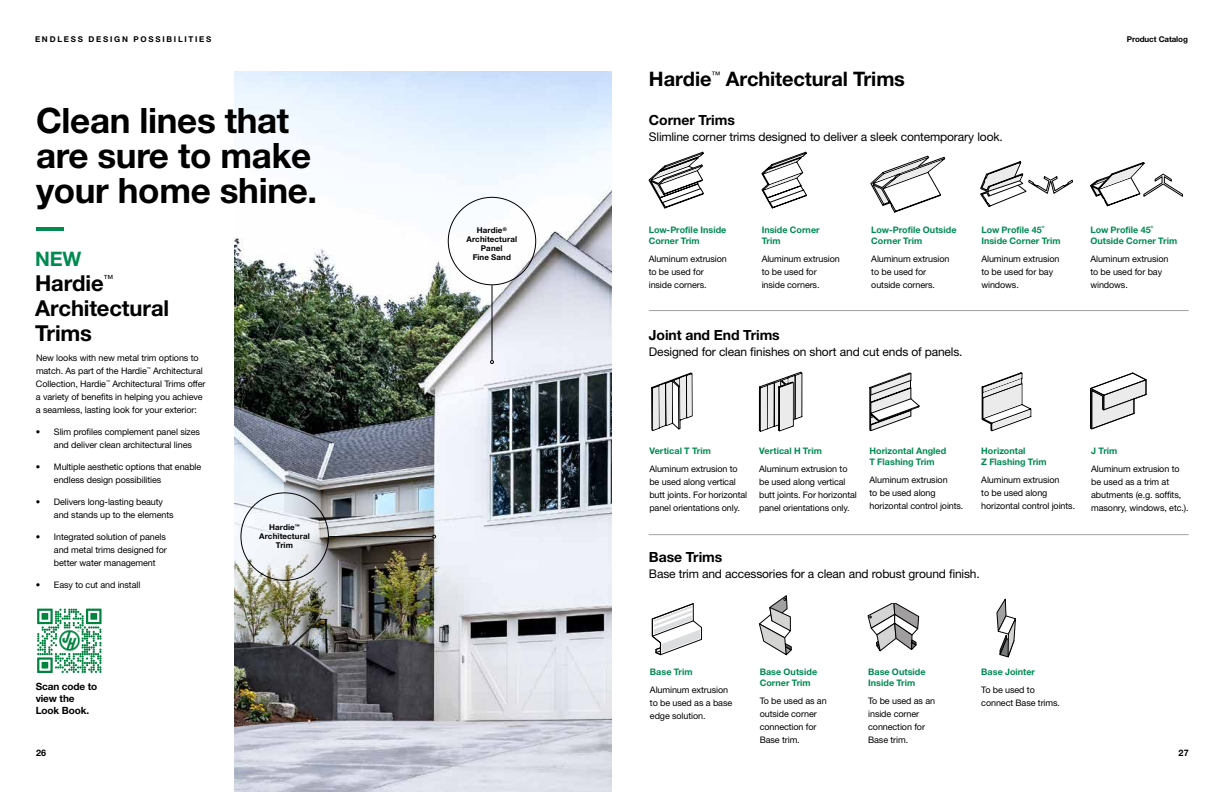
<style>
.page{position:relative;width:1224px;height:792px;background:#fff}
.page>*{position:absolute;margin:0;border:0;box-sizing:border-box;transform-origin:0 0}
.t1{font:700 35px/35px "Helvetica Neue LT Pro";letter-spacing:-.01em;color:#000}
.t2{font:700 22px/25px "Helvetica Neue LT Pro";letter-spacing:-.005em;color:#000}
.t3{font:700 20px "Helvetica Neue LT Pro";letter-spacing:-.005em;color:#000}
.t4{font:700 20px "Helvetica Neue LT Pro";color:#008a52}
.t5{font:700 14px "Helvetica Neue LT Pro";letter-spacing:-.005em;color:#000}
.t6{font:12px "Helvetica Neue LT Pro";letter-spacing:-.015em;color:#000}
.t7{font:700 10px/12px "Helvetica Neue LT Pro";letter-spacing:-.01em;color:#000}
.t8{font:9.9px "Helvetica Neue LT Pro";color:#000}
.t9{font:9px/13px "Helvetica Neue LT Pro";letter-spacing:-.01em;color:#000}
.t10{font:700 9px/11px "Helvetica Neue LT Pro";letter-spacing:.005em;color:#008a52}
.t11{font:700 9px "Helvetica Neue LT Pro";color:#000}
.t12{font:700 8px/9px "Helvetica Neue LT Pro";letter-spacing:.015em;color:#000;text-align:center}
.t13{font:700 8px "Helvetica Neue LT Pro";letter-spacing:.22em;color:#000}
.t14{font:700 8px "Helvetica Neue LT Pro";letter-spacing:-.01em;color:#000}
</style>
<div class="page">
<img style="left:234px;top:71px;width:378px;height:721px">
<hr style="left:492px;top:285px;width:1px;height:76px;background:#000">
<svg style="left:490px;top:360px;width:4px;height:4px"></svg>
<hr style="left:329px;top:536px;width:104px;height:1px;background:#000">
<hr style="left:36px;top:227px;width:28px;height:4px;background:#008a52">
<svg style="left:37px;top:609px;width:65px;height:64px"></svg>
<img style="left:58px;top:630px;width:22px;height:22px">
<svg style="left:1090px;top:372px;width:57px;height:58px"></svg>
<svg style="left:648px;top:152px;width:56px;height:57px"></svg>
<svg style="left:761px;top:152px;width:46px;height:57px"></svg>
<svg style="left:870px;top:156px;width:75px;height:57px"></svg>
<svg style="left:980px;top:161px;width:93px;height:46px"></svg>
<svg style="left:1090px;top:162px;width:93px;height:44px"></svg>
<svg style="left:651px;top:372px;width:42px;height:59px"></svg>
<svg style="left:759px;top:372px;width:44px;height:60px"></svg>
<svg style="left:759px;top:595px;width:33px;height:61px"></svg>
<svg style="left:981px;top:372px;width:50px;height:60px"></svg>
<svg style="left:651px;top:603px;width:51px;height:53px"></svg>
<svg style="left:869px;top:372px;width:51px;height:59px"></svg>
<svg style="left:868px;top:603px;width:51px;height:49px"></svg>
<hr style="left:649px;top:310px;width:540px;height:1px;background:#a0a1a0">
<hr style="left:649px;top:534px;width:540px;height:1px;background:#a0a1a0">
<svg style="left:996px;top:598px;width:20px;height:60px"></svg>
<p class="t13" style="left:35px;top:34px;width:178px">ENDLESS DESIGN POSSIBILITIES</p>
<p class="t14" style="left:1127px;top:34px;width:63px">Product Catalog</p>
<h1 class="t1" style="left:36px;top:102px;width:283px">Clean lines that are sure to make your home shine.</h1>
<h3 class="t4" style="left:35px;top:247px;width:48px">NEW</h3>
<h2 class="t2" style="left:35px;top:270px;width:70px">Hardie</h2>
<p class="t8" style="left:104px;top:273px;width:11px">™</p>
<h2 class="t2" style="left:35px;top:295px;width:136px">Architectural<br>Trims</h2>
<p class="t9" style="left:36px;top:351px;width:171px">New looks with new metal trim options to match. As part of the Hardie<sup>™</sup> Architectural Collection, Hardie<sup>™</sup> Architectural Trims offer a variety of benefits in helping you achieve a seamless, lasting look for your exterior:</p>
<p class="t9" style="left:54px;top:425px;width:148px;text-indent:-18px">• Slim profiles complement panel sizes and deliver clean architectural lines</p>
<p class="t9" style="left:54px;top:460px;width:149px;text-indent:-18px">• Multiple aesthetic options that enable endless design possibilities</p>
<p class="t9" style="left:54px;top:495px;width:121px;text-indent:-18px">• Delivers long-lasting beauty and stands up to the elements</p>
<p class="t9" style="left:54px;top:530px;width:114px;text-align:justify;text-indent:-18px">• Integrated solution of panels and metal trims designed for better water management</p>
<p class="t9" style="left:36px;top:578px;width:106px">• Easy to cut and install</p>
<p class="t7" style="left:36px;top:680px;width:63px">Scan code to view the<br>Look Book.</p>
<p class="t12" style="left:259px;top:523px;width:52px">Hardie<sup>™<br></sup>Architectural<br>Trim</p>
<p class="t12" style="left:466px;top:226px;width:52px">Hardie<sup>®<br></sup>Architectural<br>Panel<br>Fine Sand</p>
<h3 class="t3" style="left:649px;top:67px;width:64px">Hardie</h3>
<p class="t9" style="left:711px;top:68px;width:10px">™</p>
<h3 class="t3" style="left:726px;top:67px;width:181px">Architectural Trims</h3>
<h3 class="t5" style="left:649px;top:111px;width:87px">Corner Trims</h3>
<h3 class="t6" style="left:649px;top:129px;width:355px">Slimline corner trims designed to deliver a sleek contemporary look.</h3>
<p class="t10" style="left:649px;top:224px;width:79px">Low-Profile Inside<br>Corner Trim</p>
<p class="t9" style="left:649px;top:252px;width:80px">Aluminum extrusion to be used for inside corners.</p>
<p class="t10" style="left:762px;top:224px;width:60px">Inside Corner<br>Trim</p>
<p class="t9" style="left:762px;top:252px;width:80px">Aluminum extrusion to be used for inside corners.</p>
<p class="t10" style="left:871px;top:224px;width:87px">Low-Profile Outside<br>Corner Trim</p>
<p class="t9" style="left:871px;top:252px;width:80px">Aluminum extrusion to be used for outside corners.</p>
<h3 class="t5" style="left:649px;top:327px;width:132px">Joint and End Trims</h3>
<h3 class="t6" style="left:649px;top:345px;width:315px">Designed for clean finishes on short and cut ends of panels.</h3>
<p class="t10" style="left:981px;top:224px;width:81px">Low Profile 45˚<br>Inside Corner Trim</p>
<p class="t9" style="left:981px;top:252px;width:80px">Aluminum extrusion to be used for bay windows.</p>
<p class="t10" style="left:1090px;top:224px;width:88px">Low Profile 45˚<br>Outside Corner Trim</p>
<p class="t9" style="left:1090px;top:252px;width:80px">Aluminum extrusion to be used for bay windows.</p>
<p class="t10" style="left:649px;top:445px;width:63px">Vertical T Trim</p>
<p class="t9" style="left:649px;top:462px;width:99px">Aluminum extrusion to be used along vertical butt joints. For horizontal panel orientations only.</p>
<p class="t10" style="left:759px;top:445px;width:64px">Vertical H Trim</p>
<p class="t9" style="left:759px;top:462px;width:99px">Aluminum extrusion to be used along vertical butt joints. For horizontal panel orientations only.</p>
<p class="t10" style="left:870px;top:445px;width:78px">Horizontal Angled<br>T Flashing Trim</p>
<p class="t9" style="left:870px;top:473px;width:95px">Aluminum extrusion<br>to be used along horizontal control joints.</p>
<p class="t10" style="left:981px;top:445px;width:67px">Horizontal<br>Z Flashing Trim</p>
<p class="t9" style="left:981px;top:473px;width:95px">Aluminum extrusion<br>to be used along horizontal control joints.</p>
<h3 class="t5" style="left:649px;top:549px;width:75px">Base Trims</h3>
<h3 class="t6" style="left:649px;top:566px;width:332px">Base trim and accessories for a clean and robust ground finish.</h3>
<p class="t10" style="left:1091px;top:445px;width:28px">J Trim</p>
<p class="t9" style="left:1091px;top:462px;width:99px">Aluminum extrusion to be used as a trim at abutments (e.g. soffits, masonry, windows, etc.).</p>
<p class="t10" style="left:650px;top:666px;width:44px">Base Trim</p>
<p class="t9" style="left:650px;top:683px;width:84px">Aluminum extrusion to be used as a base edge solution.</p>
<p class="t10" style="left:760px;top:666px;width:59px">Base Outside<br>Corner Trim</p>
<p class="t9" style="left:760px;top:694px;width:68px">To be used as an outside corner connection for<br>Base trim.</p>
<p class="t10" style="left:868px;top:666px;width:59px">Base Outside<br>Inside Trim</p>
<p class="t9" style="left:868px;top:694px;width:69px">To be used as an inside corner connection for<br>Base trim.</p>
<p class="t10" style="left:981px;top:666px;width:55px">Base Jointer</p>
<p class="t9" style="left:981px;top:683px;width:80px">To be used to connect Base trims.</p>
<p class="t11" style="left:36px;top:747px;width:12px">26</p>
<p class="t11" style="left:1179px;top:747px;width:12px">27</p>
</div>
